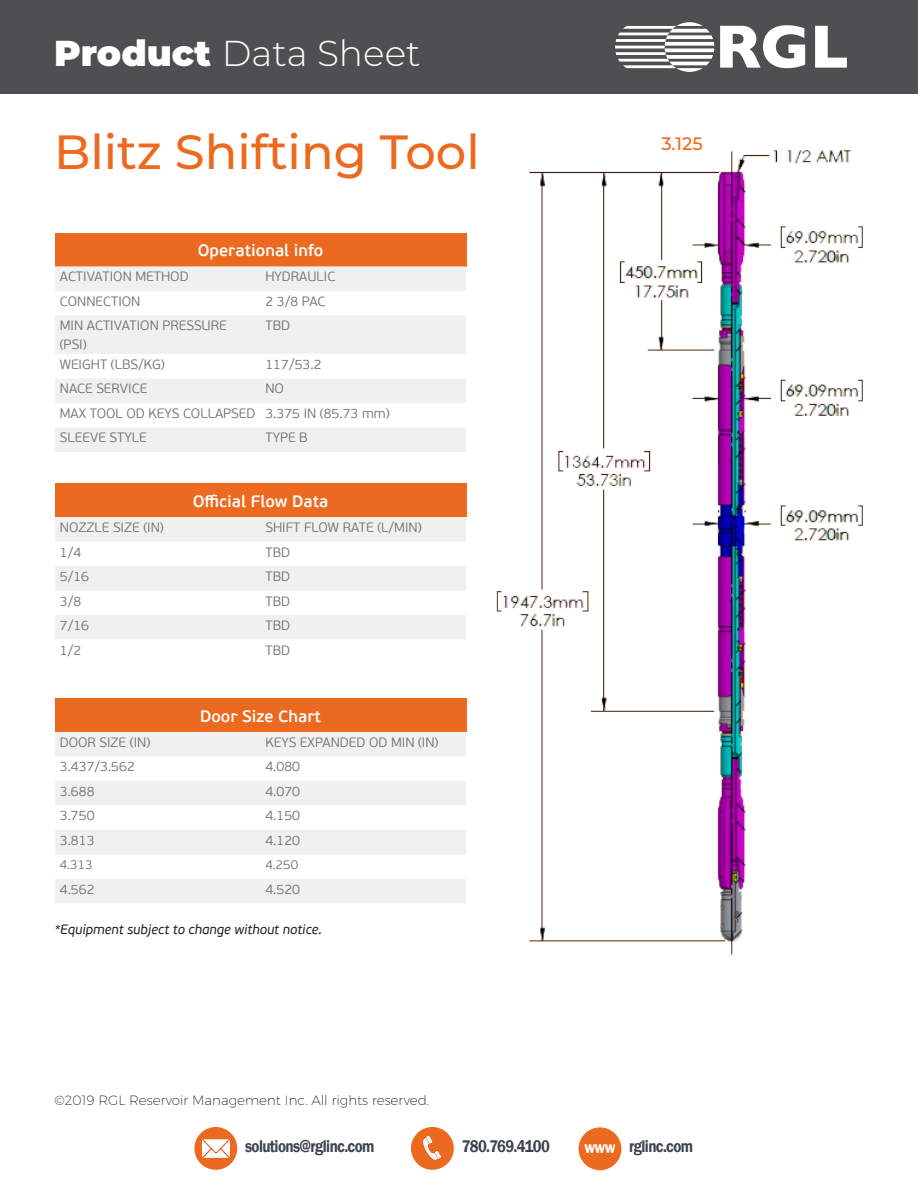
<style>
.page{position:relative;width:918px;height:1188px;background:#fff}
.page>*{position:absolute;margin:0;border:0;box-sizing:border-box;transform-origin:0 0}
.t1{font:500 48px "Montserrat";color:#ec6a20}
.t2{font:300 36px "Montserrat";color:#fff}
.t3{font:500 18px "Montserrat";color:#ec6a20}
.t4{font:600 17.4px "Franklin Gothic";letter-spacing:-.04em;color:#3e444f;scale:.86 1}
.t5{font:600 17.4px "Franklin Gothic";color:#fff;scale:.86 1}
.t6{font:600 16.5px "PF Beau Sans Pro";color:#fff}
.BODY_COPY{font:300 13.5px/18.8px "PF Beau Sans Pro";color:#717275}
.t7{font:200 13.5px "Montserrat";color:#231f20}
.t8{font:italic 13.5px "PF Beau Sans Pro";color:#231f20}
.BODY_COPY-2{font:300 12.75px "PF Beau Sans Pro";color:#717275}
.s1{font-weight:900}
</style>
<div class="page">
<div style="left:0;top:0;width:918px;height:94px;background:#4e4f50"></div>
<svg style="left:815px;top:26px;width:32px;height:42px"></svg>
<svg style="left:720px;top:25px;width:85px;height:43px"></svg>
<svg style="left:615px;top:22px;width:99px;height:50px"></svg>
<div style="left:194px;top:1127px;width:43px;height:43px;background:#ec6a20;border-radius:50%"></div>
<img style="left:202px;top:1139px;width:28px;height:20px">
<div style="left:411px;top:1127px;width:43px;height:43px;background:#ec6a20;border-radius:50%"></div>
<img style="left:423px;top:1136px;width:19px;height:23px">
<div style="left:579px;top:1127px;width:42px;height:43px;background:#ec6a20;border-radius:50%"></div>
<div style="left:55px;top:233px;width:411px;height:33px;background:#ec6a20"></div>
<svg style="left:55px;top:266px;width:411px;height:186px;fill:#f0f0f1"></svg>
<img style="left:496px;top:150px;width:367px;height:805px">
<div style="left:55px;top:484px;width:411px;height:33px;background:#ec6a20"></div>
<svg style="left:55px;top:517px;width:411px;height:122px;fill:#f0f0f1"></svg>
<div style="left:55px;top:699px;width:411px;height:33px;background:#ec6a20"></div>
<svg style="left:55px;top:732px;width:411px;height:171px;fill:#f0f0f1"></svg>
<p class="t2" style="left:54px;top:29px;width:368px"><span class="s1">Product</span> Data Sheet</p>
<p class="t1" style="left:54px;top:118px;width:427px">Blitz Shifting Tool</p>
<p class="t6" style="left:198px;top:240px;width:127px">Operational info</p>
<p class="BODY_COPY" style="left:60px;top:268px;width:130px">ACTIVATION METHOD</p>
<p class="BODY_COPY" style="left:265px;top:268px;width:71px">HYDRAULIC</p>
<p class="BODY_COPY" style="left:60px;top:292px;width:82px">CONNECTION</p>
<p class="BODY_COPY" style="left:265px;top:292px;width:62px">2 3/8 PAC</p>
<p class="BODY_COPY" style="left:60px;top:317px;width:168px">MIN ACTIVATION PRESSURE (PSI)</p>
<p class="BODY_COPY" style="left:265px;top:317px;width:26px">TBD</p>
<p class="BODY_COPY" style="left:60px;top:355px;width:106px">WEIGHT (LBS/KG)</p>
<p class="BODY_COPY" style="left:265px;top:355px;width:58px">117/53.2</p>
<p class="BODY_COPY" style="left:60px;top:380px;width:89px">NACE SERVICE</p>
<p class="BODY_COPY" style="left:265px;top:380px;width:20px">NO</p>
<p class="BODY_COPY" style="left:60px;top:404px;width:197px">MAX TOOL OD KEYS COLLAPSED</p>
<p class="BODY_COPY" style="left:265px;top:404px;width:126px">3.375 IN (85.73 mm)</p>
<p class="BODY_COPY" style="left:60px;top:429px;width:88px">SLEEVE STYLE</p>
<p class="BODY_COPY" style="left:265px;top:429px;width:44px">TYPE B</p>
<p class="t6" style="left:193px;top:491px;width:137px">Official Flow Data</p>
<p class="BODY_COPY" style="left:60px;top:518px;width:105px">NOZZLE SIZE (IN)</p>
<p class="BODY_COPY" style="left:265px;top:518px;width:158px">SHIFT FLOW RATE (L/MIN)</p>
<p class="BODY_COPY" style="left:60px;top:543px;width:23px">1/4</p>
<p class="BODY_COPY" style="left:265px;top:543px;width:26px">TBD</p>
<p class="BODY_COPY" style="left:60px;top:567px;width:31px">5/16</p>
<p class="BODY_COPY" style="left:265px;top:567px;width:26px">TBD</p>
<p class="BODY_COPY" style="left:60px;top:592px;width:23px">3/8</p>
<p class="BODY_COPY" style="left:265px;top:592px;width:26px">TBD</p>
<p class="BODY_COPY" style="left:60px;top:616px;width:31px">7/16</p>
<p class="BODY_COPY" style="left:265px;top:616px;width:26px">TBD</p>
<p class="BODY_COPY" style="left:60px;top:641px;width:23px">1/2</p>
<p class="BODY_COPY" style="left:265px;top:641px;width:26px">TBD</p>
<p class="t6" style="left:200px;top:706px;width:123px">Door Size Chart</p>
<p class="BODY_COPY" style="left:60px;top:733px;width:92px">DOOR SIZE (IN)</p>
<p class="BODY_COPY" style="left:265px;top:733px;width:175px">KEYS EXPANDED OD MIN (IN)</p>
<p class="BODY_COPY" style="left:60px;top:758px;width:77px">3.437/3.562</p>
<p class="BODY_COPY" style="left:265px;top:758px;width:36px">4.080</p>
<p class="BODY_COPY" style="left:60px;top:782px;width:36px">3.688</p>
<p class="BODY_COPY" style="left:265px;top:782px;width:36px">4.070</p>
<p class="BODY_COPY" style="left:60px;top:807px;width:36px">3.750</p>
<p class="BODY_COPY" style="left:265px;top:807px;width:36px">4.150</p>
<p class="BODY_COPY" style="left:60px;top:831px;width:36px">3.813</p>
<p class="BODY_COPY" style="left:265px;top:831px;width:36px">4.120</p>
<p class="BODY_COPY-2" style="left:60px;top:857px;width:34px">4.313</p>
<p class="BODY_COPY-2" style="left:265px;top:857px;width:34px">4.250</p>
<p class="BODY_COPY" style="left:60px;top:880px;width:36px">4.562</p>
<p class="BODY_COPY" style="left:265px;top:880px;width:36px">4.520</p>
<p class="t8" style="left:54px;top:922px;width:269px">*Equipment subject to change without notice.</p>
<p class="t7" style="left:54px;top:1092px;width:376px">©2019 RGL Reservoir Management Inc. All rights reserved.</p>
<p class="t3" style="left:661px;top:131px;width:43px">3.125</p>
<p class="t4" style="left:245px;top:1136px;width:152px">solutions@rglinc.com</p>
<p class="t4" style="left:462px;top:1136px;width:104px">780.769.4100</p>
<p class="t5" style="left:584px;top:1136px;width:38px">www</p>
<p class="t4" style="left:629px;top:1136px;width:76px">rglinc.com</p>
</div>
